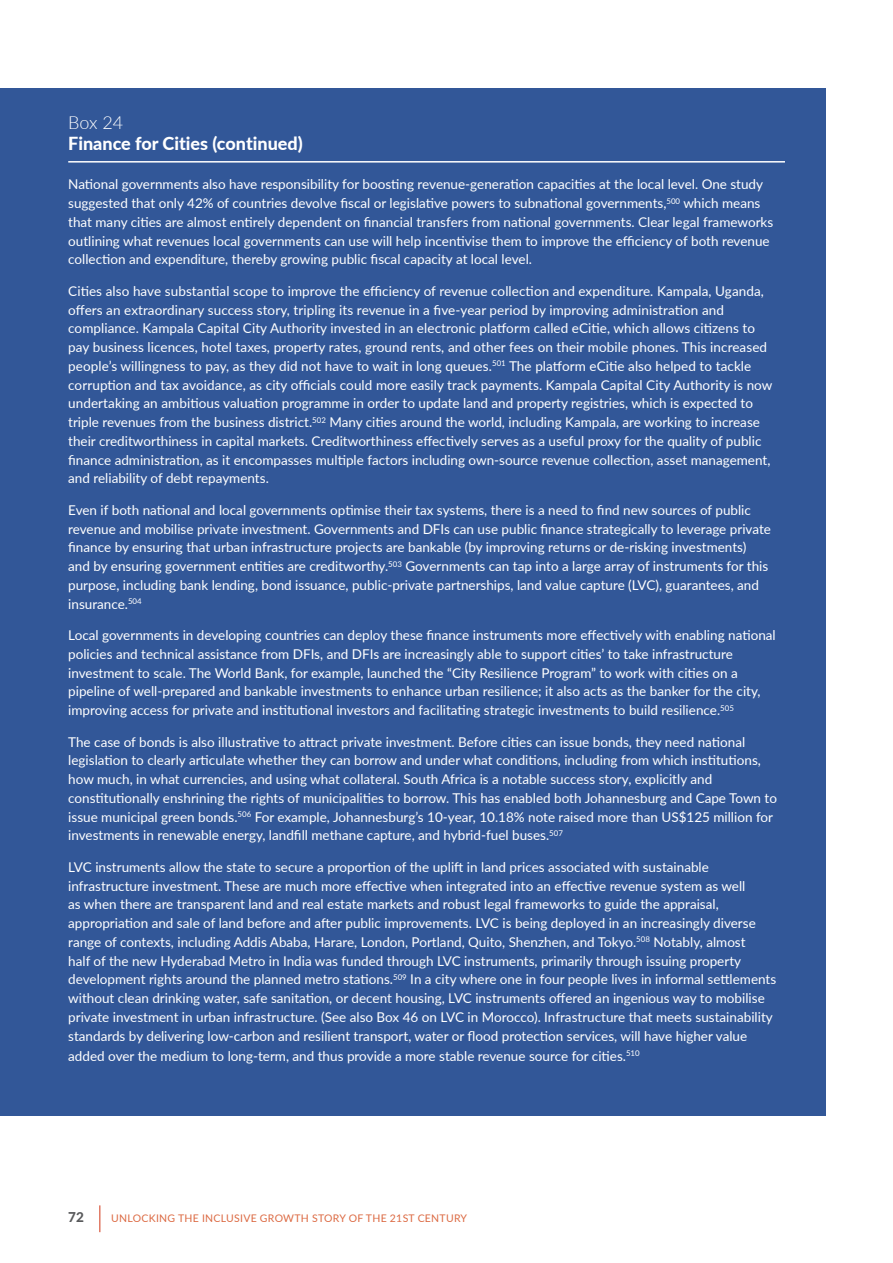
<style>
.page{position:relative;width:893px;height:1263px;background:#fff}
.page>*{position:absolute;margin:0;border:0;box-sizing:border-box;transform-origin:0 0}
.t1{font:800 18px "Lato";color:#fff}
.t2{font:300 18px "Lato";color:#fff}
.t3{font:13.5px/18.8px "Lato";color:#fff}
.t4{font:800 13.5px "Lato";color:#58595b}
.t5{font:10.5px "Lato";letter-spacing:.025em;color:#dc6a43}
</style>
<div class="page">
<svg style="left:99px;top:1205px;width:1px;height:27px"></svg>
<div style="left:0;top:88px;width:825px;height:1027px;background:#325798"></div>
<hr style="left:68px;top:161px;width:717px;height:2px;background:#fff">
<h1 class="t2" style="left:68px;top:111px;width:57px">Box 24</h1>
<h1 class="t1" style="left:68px;top:132px;width:236px">Finance for Cities (continued)</h1>
<p class="t3" style="left:68px;top:175px;width:706px">National governments also have responsibility for boosting revenue-generation capacities at the local level. One study suggested that only 42% of countries devolve fiscal or legislative powers to subnational governments,<sup>500</sup> which means that many cities are almost entirely dependent on financial transfers from national governments. Clear legal frameworks outlining what revenues local governments can use will help incentivise them to improve the efficiency of both revenue collection and expenditure, thereby growing public fiscal capacity at local level.</p>
<p class="t3" style="left:68px;top:281px;width:706px">Cities also have substantial scope to improve the efficiency of revenue collection and expenditure. Kampala, Uganda, offers an extraordinary success story, tripling its revenue in a five-year period by improving administration and compliance. Kampala Capital City Authority invested in an electronic platform called eCitie, which allows citizens to pay business licences, hotel taxes, property rates, ground rents, and other fees on their mobile phones. This increased people’s willingness to pay, as they did not have to wait in long queues.<sup>501</sup> The platform eCitie also helped to tackle corruption and tax avoidance, as city officials could more easily track payments. Kampala Capital City Authority is now undertaking an ambitious valuation programme in order to update land and property registries, which is expected to triple revenues from the business district.<sup>502</sup> Many cities around the world, including Kampala, are working to increase their creditworthiness in capital markets. Creditworthiness effectively serves as a useful proxy for the quality of public finance administration, as it encompasses multiple factors including own-source revenue collection, asset management, and reliability of debt repayments.</p>
<p class="t3" style="left:68px;top:500px;width:704px">Even if both national and local governments optimise their tax systems, there is a need to find new sources of public revenue and mobilise private investment. Governments and DFIs can use public finance strategically to leverage private finance by ensuring that urban infrastructure projects are bankable (by improving returns or de-risking investments) and by ensuring government entities are creditworthy.<sup>503</sup> Governments can tap into a large array of instruments for this purpose, including bank lending, bond issuance, public-private partnerships, land value capture (LVC), guarantees, and insurance.<sup>504</sup></p>
<p class="t3" style="left:68px;top:625px;width:709px">Local governments in developing countries can deploy these finance instruments more effectively with enabling national policies and technical assistance from DFIs, and DFIs are increasingly able to support cities’ to take infrastructure investment to scale. The World Bank, for example, launched the “City Resilience Program” to work with cities on a pipeline of well-prepared and bankable investments to enhance urban resilience; it also acts as the banker for the city, improving access for private and institutional investors and facilitating strategic investments to build resilience.<sup>505</sup></p>
<p class="t3" style="left:68px;top:732px;width:710px">The case of bonds is also illustrative to attract private investment. Before cities can issue bonds, they need national legislation to clearly articulate whether they can borrow and under what conditions, including from which institutions, how much, in what currencies, and using what collateral. South Africa is a notable success story, explicitly and constitutionally enshrining the rights of municipalities to borrow. This has enabled both Johannesburg and Cape Town to issue municipal green bonds.<sup>506</sup> For example, Johannesburg’s 10-year, 10.18% note raised more than US$125 million for investments in renewable energy, landfill methane capture, and hybrid-fuel buses.<sup>507</sup></p>
<p class="t3" style="left:68px;top:857px;width:709px">LVC instruments allow the state to secure a proportion of the uplift in land prices associated with sustainable infrastructure investment. These are much more effective when integrated into an effective revenue system as well<br>as when there are transparent land and real estate markets and robust legal frameworks to guide the appraisal, appropriation and sale of land before and after public improvements. LVC is being deployed in an increasingly diverse range of contexts, including Addis Ababa, Harare, London, Portland, Quito, Shenzhen, and Tokyo.<sup>508</sup> Notably, almost<br>half of the new Hyderabad Metro in India was funded through LVC instruments, primarily through issuing property development rights around the planned metro stations.<sup>509</sup> In a city where one in four people lives in informal settlements without clean drinking water, safe sanitation, or decent housing, LVC instruments offered an ingenious way to mobilise private investment in urban infrastructure. (See also Box 46 on LVC in Morocco). Infrastructure that meets sustainability standards by delivering low-carbon and resilient transport, water or flood protection services, will have higher value</p>
<p class="t3" style="left:68px;top:1046px;width:573px">added over the medium to long-term, and thus provide a more stable revenue source for cities.<sup>510</sup></p>
<p class="t4" style="left:68px;top:1209px;width:17px">72</p>
<p class="t5" style="left:111px;top:1211px;width:357px">UNLOCKING THE INCLUSIVE GROWTH STORY OF THE 21ST CENTURY</p>
</div>
